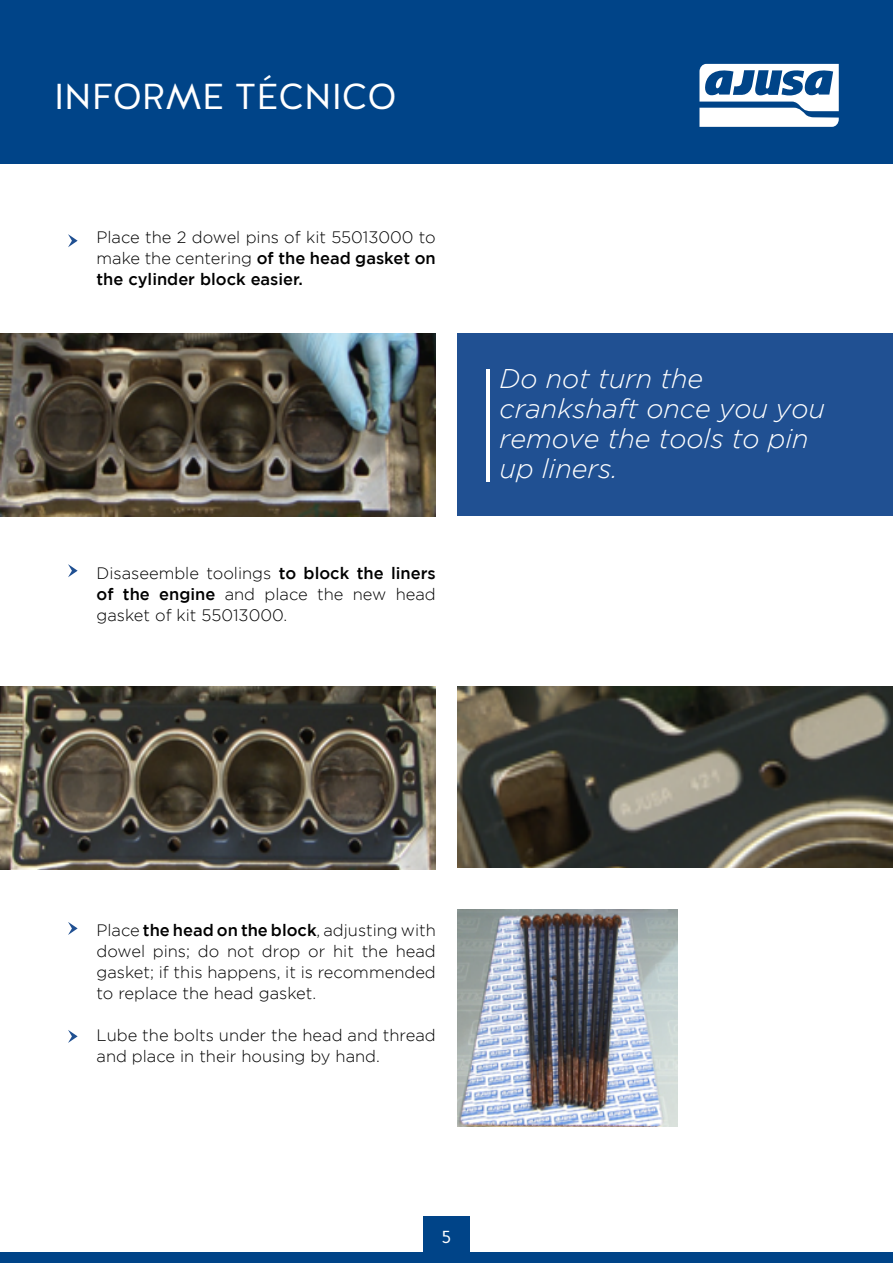
<style>
.page{position:relative;width:893px;height:1263px;background:#fff}
.page>*{position:absolute;margin:0;border:0;box-sizing:border-box;transform-origin:0 0}
.t1{font:36px "Halis GR";color:#fff}
.t2{font:italic 300 27px/30px "Gotham";color:#fff}
.t3{font:18px "Halis GR";color:#fff}
.t4{font:300 16.5px/21px "Gotham";color:#000;text-align:justify}
.s1{font-weight:500}
</style>
<div class="page">
<div style="left:0;top:0;width:893px;height:163px;background:#048"></div>
<svg style="left:699px;top:64px;width:140px;height:63px"></svg>
<div style="left:0;top:1252px;width:893px;height:11px;background:#048"></div>
<div style="left:423px;top:1216px;width:47px;height:46px;background:#048"></div>
<svg style="left:68px;top:234px;width:10px;height:13px"></svg>
<svg style="left:68px;top:564px;width:10px;height:13px"></svg>
<svg style="left:68px;top:922px;width:10px;height:13px"></svg>
<svg style="left:68px;top:1030px;width:10px;height:13px"></svg>
<img style="left:0;top:333px;width:435px;height:183px">
<img style="left:0;top:686px;width:436px;height:183px">
<img style="left:457px;top:686px;width:436px;height:182px">
<img style="left:457px;top:909px;width:221px;height:218px">
<div style="left:458px;top:333px;width:435px;height:183px;background:#205092"></div>
<hr style="left:487px;top:369px;width:3px;height:113px;background:#fff">
<h1 class="t1" style="left:54px;top:73px;width:344px">INFORME TÉCNICO</h1>
<p class="t4" style="left:97px;top:226px;width:341px">Place the 2 dowel pins of kit 55013000 to make the centering <span class="s1">of the head gasket on the cylinder block easier.</span></p>
<p class="t4" style="left:97px;top:562px;width:341px">Disaseemble toolings <span class="s1">to block the liners of the engine</span> and place the new head gasket of kit 55013000.</p>
<h2 class="t2" style="left:500px;top:364px;width:327px">Do not turn the crankshaft once you you remove the tools to pin up liners.</h2>
<p class="t4" style="left:97px;top:919px;width:341px">Place <span class="s1">the head on the block</span>, adjusting with dowel pins; do not drop or hit the head gasket; if this happens, it is recommended to replace the head gasket.</p>
<p class="t4" style="left:97px;top:1024px;width:341px">Lube the bolts under the head and thread and place in their housing by hand.</p>
<p class="t3" style="left:442px;top:1225px;width:11px">5</p>
</div>
